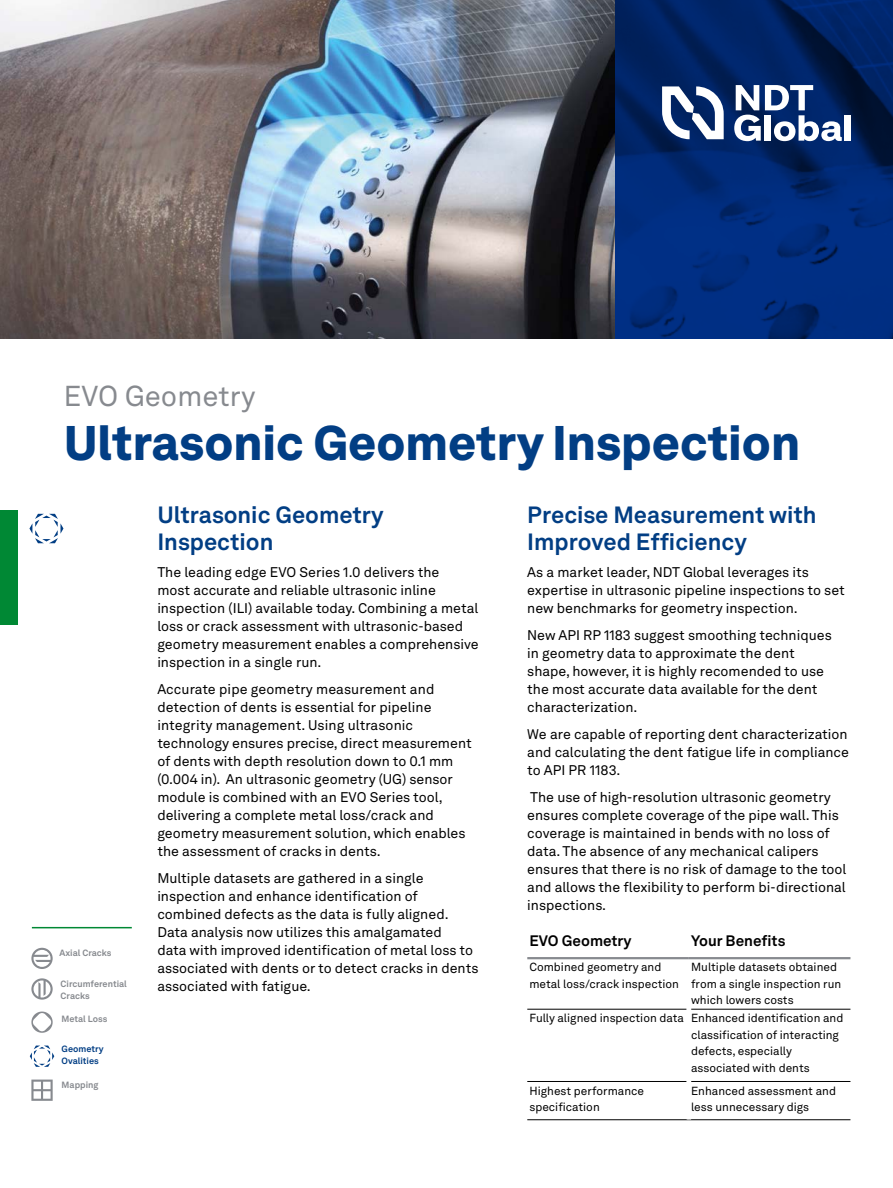
<style>
.page{position:relative;width:893px;height:1188px;background:#fff}
.page>*{position:absolute;margin:0;border:0;box-sizing:border-box;transform-origin:0 0}
.t1{font:900 48px "Akkurat LL";color:#023e84}
.t2{font:28.5px "Akkurat LL";color:#878a8f}
.t3{font:700 23.25px/27px "Akkurat LL";color:#023e84}
.t4{font:700 15px "Akkurat LL";color:#000}
.t5{font:13.8px/18px "Akkurat LL";color:#000}
.t6{font:11.7px/16.5px "Akkurat LL";color:#000}
.t7{font:700 9px/12px "Akkurat LL";color:#878a8f}
.t8{font:700 9px/12px "Akkurat LL";color:#023e84}
</style>
<div class="page">
<img style="left:0;top:0;width:893px;height:338px">
<div style="left:0;top:510px;width:17px;height:115px;background:#008834"></div>
<svg style="left:31px;top:948px;width:22px;height:21px"></svg>
<svg style="left:31px;top:1011px;width:22px;height:22px"></svg>
<svg style="left:31px;top:978px;width:22px;height:22px"></svg>
<hr style="left:32px;top:927px;width:100px;height:1px;background:#008834">
<svg style="left:30px;top:1046px;width:24px;height:21px"></svg>
<svg style="left:29px;top:514px;width:34px;height:29px"></svg>
<svg style="left:31px;top:1080px;width:22px;height:21px"></svg>
<hr style="left:527px;top:1009px;width:160px;height:1px;background:#000">
<hr style="left:691px;top:1009px;width:159px;height:1px;background:#000">
<hr style="left:527px;top:1081px;width:160px;height:1px;background:#000">
<hr style="left:691px;top:1081px;width:159px;height:1px;background:#000">
<hr style="left:527px;top:1120px;width:162px;height:1px;background:#000">
<hr style="left:689px;top:1120px;width:161px;height:1px;background:#000">
<hr style="left:527px;top:957px;width:162px;height:2px;background:#878a8f">
<hr style="left:689px;top:957px;width:161px;height:2px;background:#878a8f">
<svg style="left:662px;top:86px;width:62px;height:53px"></svg>
<div style="left:844px;top:115px;width:6px;height:26px;background:#fff"></div>
<svg style="left:734px;top:85px;width:108px;height:57px"></svg>
<h2 class="t2" style="left:64px;top:375px;width:193px">EVO Geometry</h2>
<h1 class="t1" style="left:64px;top:405px;width:738px">Ultrasonic Geometry Inspection</h1>
<p class="t7" style="left:60px;top:947px;width:53px">Axial Cracks</p>
<p class="t7" style="left:61px;top:977px;width:68px">Circumferential<br>Cracks</p>
<p class="t7" style="left:62px;top:1013px;width:47px">Metal Loss</p>
<p class="t8" style="left:62px;top:1042px;width:43px">Geometry<br>Ovalities</p>
<p class="t7" style="left:62px;top:1078px;width:38px">Mapping</p>
<h3 class="t3" style="left:157px;top:500px;width:228px">Ultrasonic Geometry<br>Inspection</h3>
<p class="t5" style="left:157px;top:562px;width:323px">The leading edge EVO Series 1.0 delivers the<br>most accurate and reliable ultrasonic inline inspection (ILI) available today. Combining a metal loss or crack assessment with ultrasonic-based geometry measurement enables a comprehensive inspection in a single run.</p>
<p class="t5" style="left:157px;top:679px;width:316px">Accurate pipe geometry measurement and detection of dents is essential for pipeline integrity management. Using ultrasonic technology ensures precise, direct measurement of dents with depth resolution down to 0.1 mm (0.004 in). An ultrasonic geometry (UG) sensor module is combined with an EVO Series tool, delivering a complete metal loss/crack and geometry measurement solution, which enables the assessment of cracks in dents.</p>
<p class="t5" style="left:157px;top:868px;width:323px">Multiple datasets are gathered in a single inspection and enhance identification of combined defects as the data is fully aligned.<br>Data analysis now utilizes this amalgamated<br>data with improved identification of metal loss to associated with dents or to detect cracks in dents associated with fatigue.</p>
<h3 class="t3" style="left:527px;top:500px;width:291px">Precise Measurement with<br>Improved Efficiency</h3>
<p class="t5" style="left:527px;top:562px;width:319px">As a market leader, NDT Global leverages its expertise in ultrasonic pipeline inspections to set new benchmarks for geometry inspection.</p>
<p class="t5" style="left:527px;top:625px;width:306px">New API RP 1183 suggest smoothing techniques in geometry data to approximate the dent shape, however, it is highly recomended to use the most accurate data available for the dent characterization.</p>
<p class="t5" style="left:527px;top:724px;width:323px;text-align:justify">We are capable of reporting dent characterization and calculating the dent fatigue life in compliance to API PR 1183.</p>
<p class="t5" style="left:527px;top:787px;width:321px">The use of high-resolution ultrasonic geometry ensures complete coverage of the pipe wall. This coverage is maintained in bends with no loss of data. The absence of any mechanical calipers ensures that there is no risk of damage to the tool and allows the flexibility to perform bi-directional inspections.</p>
<p class="t4" style="left:529px;top:929px;width:104px">EVO Geometry</p>
<p class="t4" style="left:691px;top:929px;width:96px">Your Benefits</p>
<p class="t6" style="left:529px;top:959px;width:151px">Combined geometry and metal loss/crack inspection</p>
<p class="t6" style="left:691px;top:959px;width:152px">Multiple datasets obtained from a single inspection run which lowers costs</p>
<p class="t6" style="left:691px;top:1010px;width:154px;text-indent:-162px">Fully aligned inspection data Enhanced identification and classification of interacting defects, especially associated with dents</p>
<p class="t6" style="left:529px;top:1082px;width:116px">Highest performance specification</p>
<p class="t6" style="left:691px;top:1082px;width:146px">Enhanced assessment and less unnecessary digs</p>
</div>
